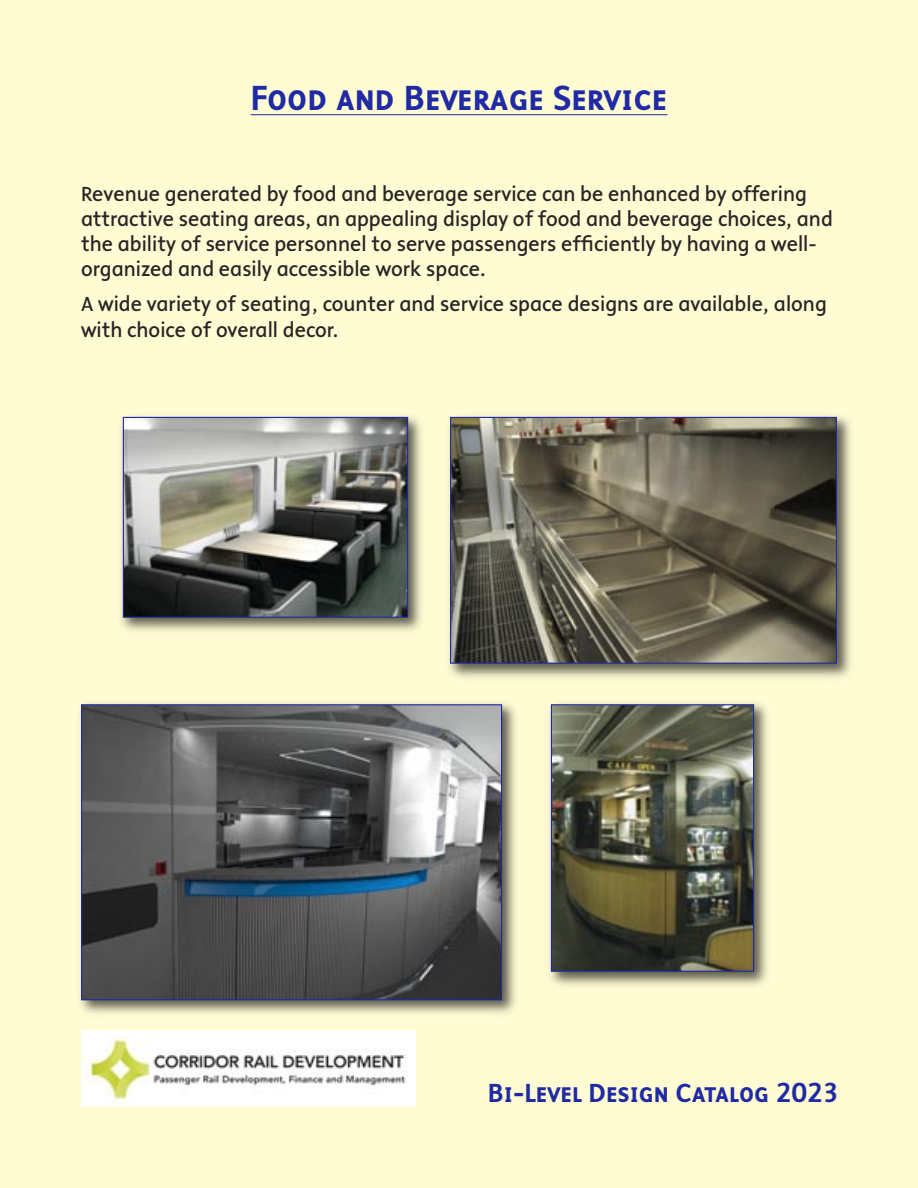
<style>
.page{position:relative;width:918px;height:1188px;background:#fffcd4}
.page>*{position:absolute;margin:0;border:0;box-sizing:border-box;transform-origin:0 0}
.t1{font:500 36px "Malcom Expert";color:#1f2aa4}
.t2{font:500 27px "Malcom Expert";color:#1f2aa4}
.t3{font:21px/25.2px "Malcom";color:#272526}
</style>
<div class="page">
<div style="left:81px;top:1030px;width:335px;height:77px;background:#fff"></div>
<img style="left:84px;top:1036px;width:324px;height:68px">
<hr style="left:251px;top:114px;width:416px;height:1px;background:#1f2aa4">
<img style="left:120px;top:416px;width:302px;height:216px">
<img style="left:125px;top:419px;width:281px;height:197px">
<div style="left:123px;top:417px;width:285px;height:201px;border:1px solid #1f2aa4"></div>
<img style="left:549px;top:702px;width:219px;height:284px">
<img style="left:553px;top:706px;width:199px;height:264px">
<div style="left:551px;top:704px;width:203px;height:268px;border:1px solid #1f2aa4"></div>
<img style="left:80px;top:702px;width:436px;height:312px">
<img style="left:83px;top:706px;width:417px;height:292px">
<div style="left:81px;top:704px;width:421px;height:296px;border:1px solid #1f2aa4"></div>
<img style="left:449px;top:415px;width:403px;height:263px">
<img style="left:452px;top:419px;width:383px;height:243px">
<div style="left:450px;top:417px;width:387px;height:247px;border:1px solid #1f2aa4"></div>
<p class="t1" style="left:251px;top:76px;width:418px">Food and Beverage Service</p>
<p class="t3" style="left:81px;top:183px;width:753px">Revenue generated by food and beverage service can be enhanced by offering attractive seating areas, an appealing display of food and beverage choices, and the ability of service personnel to serve passengers efficiently by having a well&shy;organized and easily accessible work space.</p>
<p class="t3" style="left:81px;top:293px;width:747px">A wide variety of seating, counter and service space designs are available, along with choice of overall decor.</p>
<p class="t2" style="left:488px;top:1077px;width:352px">Bi-Level Design Catalog 2023</p>
</div>
